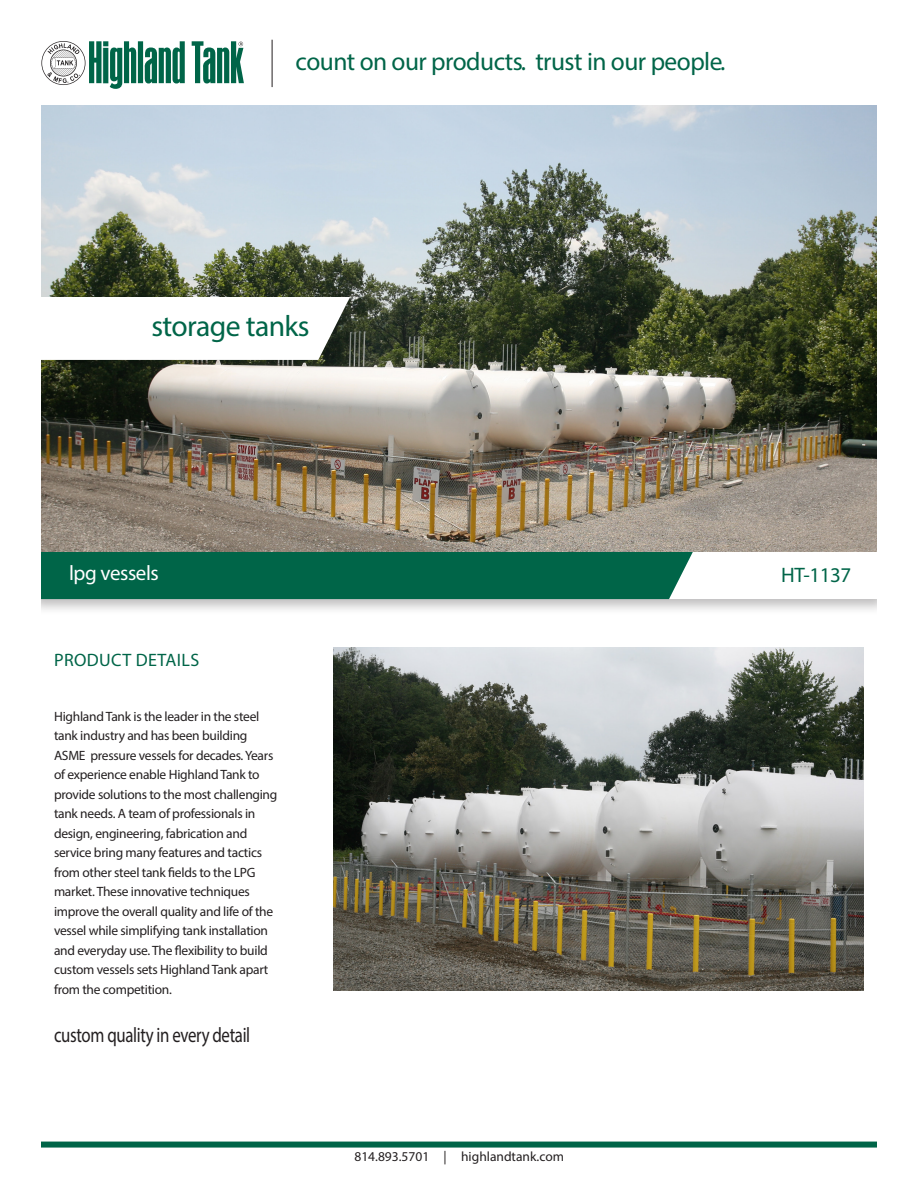
<style>
.page{position:relative;width:918px;height:1188px;background:#fff}
.page>*{position:absolute;margin:0;border:0;box-sizing:border-box;transform-origin:0 0}
.t1{font:29.7px "Myriad Pro";letter-spacing:-.02em;color:#006548}
.t2{font:25.5px "Myriad Pro";letter-spacing:-.02em;color:#006548}
.Subhead{font:21px "Myriad Pro";letter-spacing:-.02em;color:#231f20;scale:.8 1}
.Subhead-2{font:21px "Myriad Pro";letter-spacing:-.02em;color:#fff}
.product_number{font:21px "Myriad Pro";letter-spacing:-.02em;color:#006548}
.t3{font:18px "Myriad Pro";letter-spacing:.02em;color:#006548}
.Body{font:13.5px/19.5px "Myriad Pro";letter-spacing:-.02em;color:#231f20}
.Body-2{font:13.5px "Myriad Pro";color:#231f20}
</style>
<div class="page">
<div style="left:26px;top:547px;width:866px;height:68px;background:#231f20;opacity:.3"></div>
<div style="left:37px;top:552px;width:844px;height:47px;background:#fff"></div>
<div style="left:41px;top:552px;width:652px;height:47px;background:#006548"></div>
<img style="left:40px;top:106px;width:838px;height:446px">
<svg style="left:192px;top:41px;width:52px;height:42px"></svg>
<svg style="left:41px;top:41px;width:144px;height:48px"></svg>
<hr style="left:272px;top:40px;width:1px;height:47px;background:#231f20">
<img style="left:333px;top:648px;width:531px;height:342px">
<svg style="left:40px;top:297px;width:310px;height:63px"></svg>
<div style="left:41px;top:1142px;width:837px;height:6px;background:#006548"></div>
<div style="left:878px;top:0;width:40px;height:1188px;background:#fff"></div>
<div style="left:0;top:0;width:40px;height:1188px;background:#fff"></div>
<p class="t2" style="left:296px;top:45px;width:431px">count on our products. trust in our people.</p>
<p class="t1" style="left:151px;top:307px;width:160px">storage tanks</p>
<p class="Subhead-2" style="left:69px;top:560px;width:91px">lpg vessels</p>
<p class="product_number" style="left:781px;top:562px;width:72px">HT-1137</p>
<p class="t3" style="left:54px;top:649px;width:147px">PRODUCT DETAILS</p>
<p class="Body" style="left:54px;top:706px;width:225px">Highland Tank is the leader in the steel tank industry and has been building ASME pressure vessels for decades. Years of experience enable Highland Tank to provide solutions to the most challenging tank needs. A team of professionals in design, engineering, fabrication and service bring many features and tactics from other steel tank fields to the LPG market. These innovative techniques improve the overall quality and life of the vessel while simplifying tank installation and everyday use. The flexibility to build custom vessels sets Highland Tank apart from the competition.</p>
<p class="Subhead" style="left:54px;top:1022px;width:247px">custom quality in every detail</p>
<p class="Body-2" style="left:354px;top:1148px;width:211px">814.893.5701 | highlandtank.com</p>
</div>
